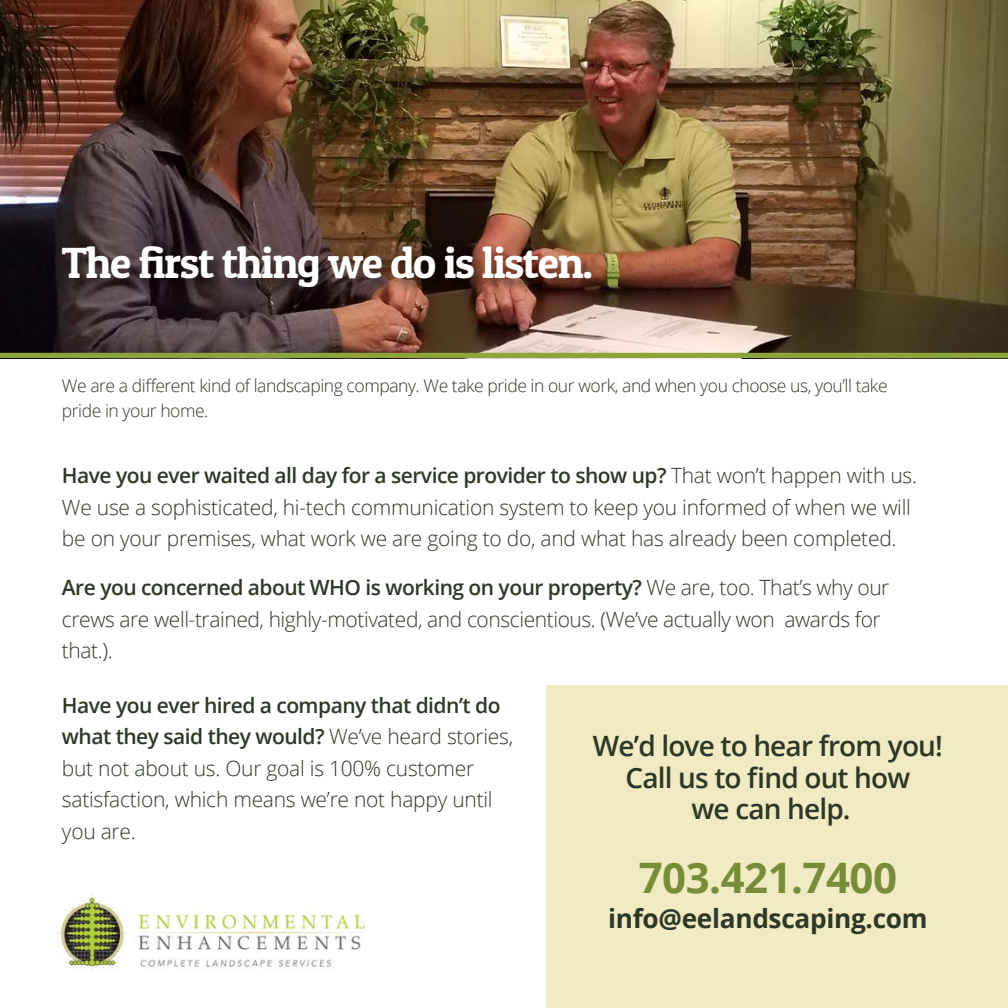
<style>
.page{position:relative;width:1008px;height:1008px;background:#fff}
.page>*{position:absolute;margin:0;border:0;box-sizing:border-box;transform-origin:0 0}
.t1{font:43.75px "Patua One";letter-spacing:-.03em;color:#fff}
.t2{font:700 42px "Open Sans";letter-spacing:-.01em;color:#788d39}
.t3{font:600 28px/31.5px "Open Sans";letter-spacing:-.03em;color:#2e3828;text-align:center}
.t4{font:700 26.25px "Open Sans";letter-spacing:-.01em;color:#2e3828}
.t5{font:300 21px/31.5px "Open Sans";letter-spacing:-.01em;color:#2e3828}
.t6{font:300 17.5px/24.5px "Open Sans";letter-spacing:-.025em;color:#2e3828}
.s1{font-weight:600}
</style>
<div class="page">
<div style="left:546px;top:685px;width:462px;height:323px;background:#f0ebc2"></div>
<img style="left:0;top:0;width:1008px;height:353px">
<div style="left:62px;top:246px;width:543px;height:56px;background:#000;opacity:.45"></div>
<img style="left:57px;top:894px;width:308px;height:78px">
<div style="left:0;top:353px;width:1008px;height:5px;background:#8ba43c"></div>
<h1 class="t1" style="left:62px;top:235px;width:532px">The first thing we do is listen.</h1>
<p class="t6" style="left:62px;top:373px;width:827px">We are a different kind of landscaping company. We take pride in our work, and when you choose us, you’ll take pride in your home.</p>
<p class="t5" style="left:62px;top:459px;width:857px"><span class="s1">Have you ever waited all day for a service provider to show up?</span> That won’t happen with us.<br>We use a sophisticated, hi-tech communication system to keep you informed of when we will be on your premises, what work we are going to do, and what has already been completed.</p>
<p class="t5" style="left:62px;top:571px;width:829px"><span class="s1">Are you concerned about WHO is working on your property?</span> We are, too. That’s why our crews are well-trained, highly-motivated, and conscientious. (We’ve actually won awards for that.).</p>
<p class="t5" style="left:62px;top:689px;width:453px"><span class="s1">Have you ever hired a company that didn’t do what they said they would?</span> We’ve heard stories, but not about us. Our goal is 100% customer satisfaction, which means we’re not happy until you are.</p>
<h3 class="t3" style="left:593px;top:730px;width:352px">We’d love to hear from you!<br>Call us to find out how<br>we can help.</h3>
<h2 class="t2" style="left:639px;top:849px;width:260px">703.421.7400</h2>
<p class="t4" style="left:608px;top:900px;width:321px">info@eelandscaping.com</p>
</div>
